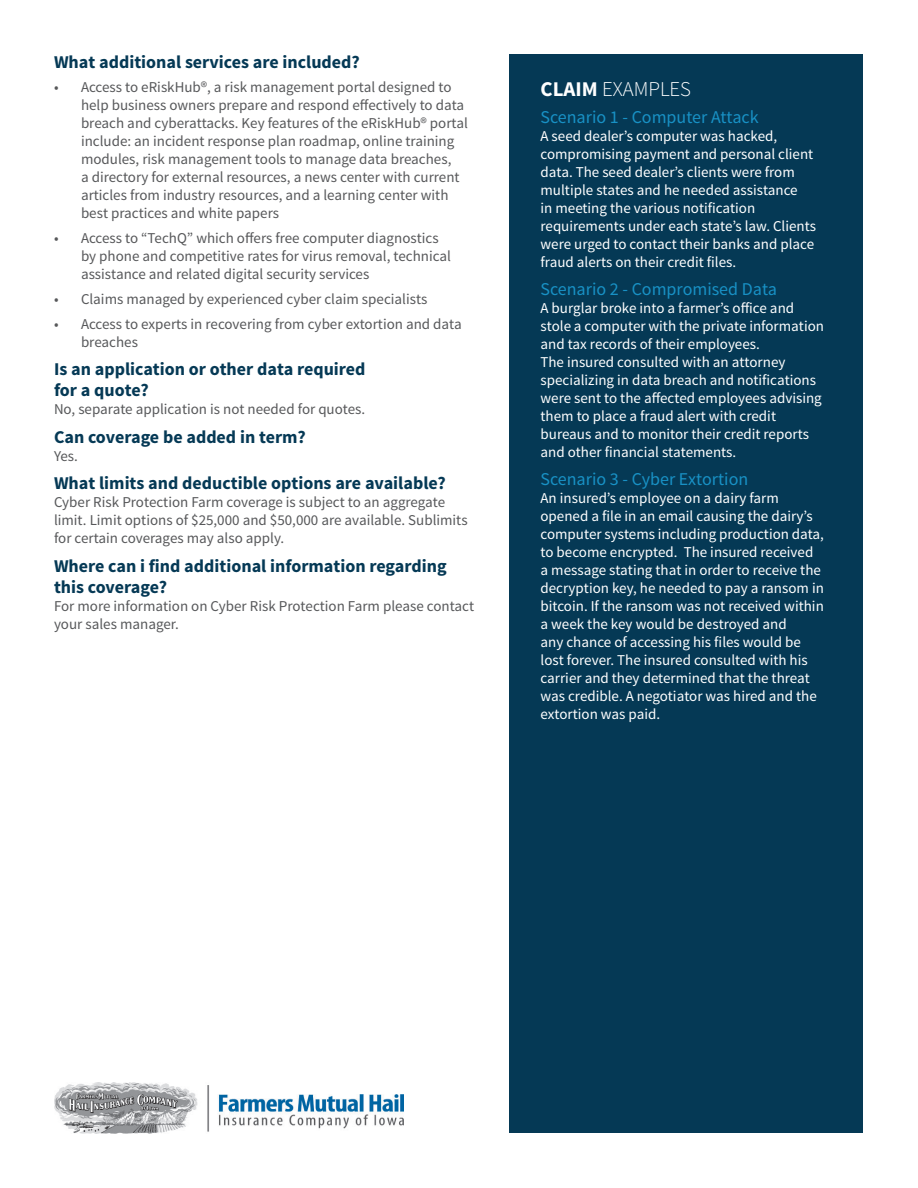
<style>
.page{position:relative;width:918px;height:1188px;background:#fff}
.page>*{position:absolute;margin:0;border:0;box-sizing:border-box;transform-origin:0 0}
.t1{font:300 21px "Source Sans Pro";color:#fff}
.t2{font:700 18px/21.6px "Source Sans Pro";color:#053955}
.t3{font:18px "Source Sans Pro";color:#1891c5}
.t4{font:15px/18px "Source Sans Pro";color:#fff}
.t5{font:15px/18px "Source Sans Pro";color:#57585a}
.s1{font-weight:700}
</style>
<div class="page">
<div style="left:509px;top:55px;width:354px;height:1078px;background:#053955"></div>
<img style="left:54px;top:1083px;width:349px;height:50px">
<p class="t2" style="left:54px;top:51px;width:307px">What additional services are included?</p>
<p class="t5" style="left:81px;top:79px;width:388px;text-indent:-27px">• Access to eRiskHub®, a risk management portal designed to help business owners prepare and respond effectively to data breach and cyberattacks. Key features of the eRiskHub® portal include: an incident response plan roadmap, online training modules, risk management tools to manage data breaches,<br>a directory for external resources, a news center with current articles from industry resources, and a learning center with best practices and white papers</p>
<p class="t5" style="left:81px;top:229px;width:371px;text-indent:-27px">• Access to “TechQ” which offers free computer diagnostics by phone and competitive rates for virus removal, technical assistance and related digital security services</p>
<p class="t5" style="left:54px;top:290px;width:375px">• Claims managed by experienced cyber claim specialists</p>
<p class="t5" style="left:81px;top:315px;width:382px;text-indent:-27px">• Access to experts in recovering from cyber extortion and data breaches</p>
<p class="t2" style="left:54px;top:359px;width:313px">Is an application or other data required for a quote?</p>
<p class="t5" style="left:54px;top:401px;width:313px">No, separate application is not needed for quotes.</p>
<p class="t2" style="left:54px;top:427px;width:253px">Can coverage be added in term?</p>
<p class="t5" style="left:54px;top:447px;width:25px">Yes.</p>
<p class="t2" style="left:54px;top:473px;width:393px">What limits and deductible options are available?</p>
<p class="t5" style="left:54px;top:493px;width:415px">Cyber Risk Protection Farm coverage is subject to an aggregate limit. Limit options of $25,000 and $50,000 are available. Sublimits for certain coverages may also apply.</p>
<p class="t2" style="left:54px;top:555px;width:394px">Where can i find additional information regarding this coverage?</p>
<p class="t5" style="left:54px;top:597px;width:422px">For more information on Cyber Risk Protection Farm please contact your sales manager.</p>
<p class="t1" style="left:541px;top:76px;width:152px"><span class="s1">CLAIM</span> EXAMPLES</p>
<p class="t3" style="left:541px;top:106px;width:220px">Scenario 1 - Computer Attack</p>
<p class="t4" style="left:541px;top:128px;width:277px">A seed dealer’s computer was hacked, compromising payment and personal client data. The seed dealer’s clients were from multiple states and he needed assistance<br>in meeting the various notification requirements under each state’s law. Clients were urged to contact their banks and place fraud alerts on their credit files.</p>
<p class="t3" style="left:541px;top:278px;width:238px">Scenario 2 - Compromised Data</p>
<p class="t4" style="left:541px;top:299px;width:285px">A burglar broke into a farmer’s office and stole a computer with the private information and tax records of their employees.<br>The insured consulted with an attorney specializing in data breach and notifications were sent to the affected employees advising them to place a fraud alert with credit bureaus and to monitor their credit reports and other financial statements.</p>
<p class="t3" style="left:541px;top:468px;width:209px">Scenario 3 - Cyber Extortion</p>
<p class="t4" style="left:541px;top:489px;width:285px">An insured’s employee on a dairy farm opened a file in an email causing the dairy’s computer systems including production data, to become encrypted. The insured received a message stating that in order to receive the decryption key, he needed to pay a ransom in bitcoin. If the ransom was not received within a week the key would be destroyed and<br>any chance of accessing his files would be lost forever. The insured consulted with his carrier and they determined that the threat was credible. A negotiator was hired and the extortion was paid.</p>
</div>
